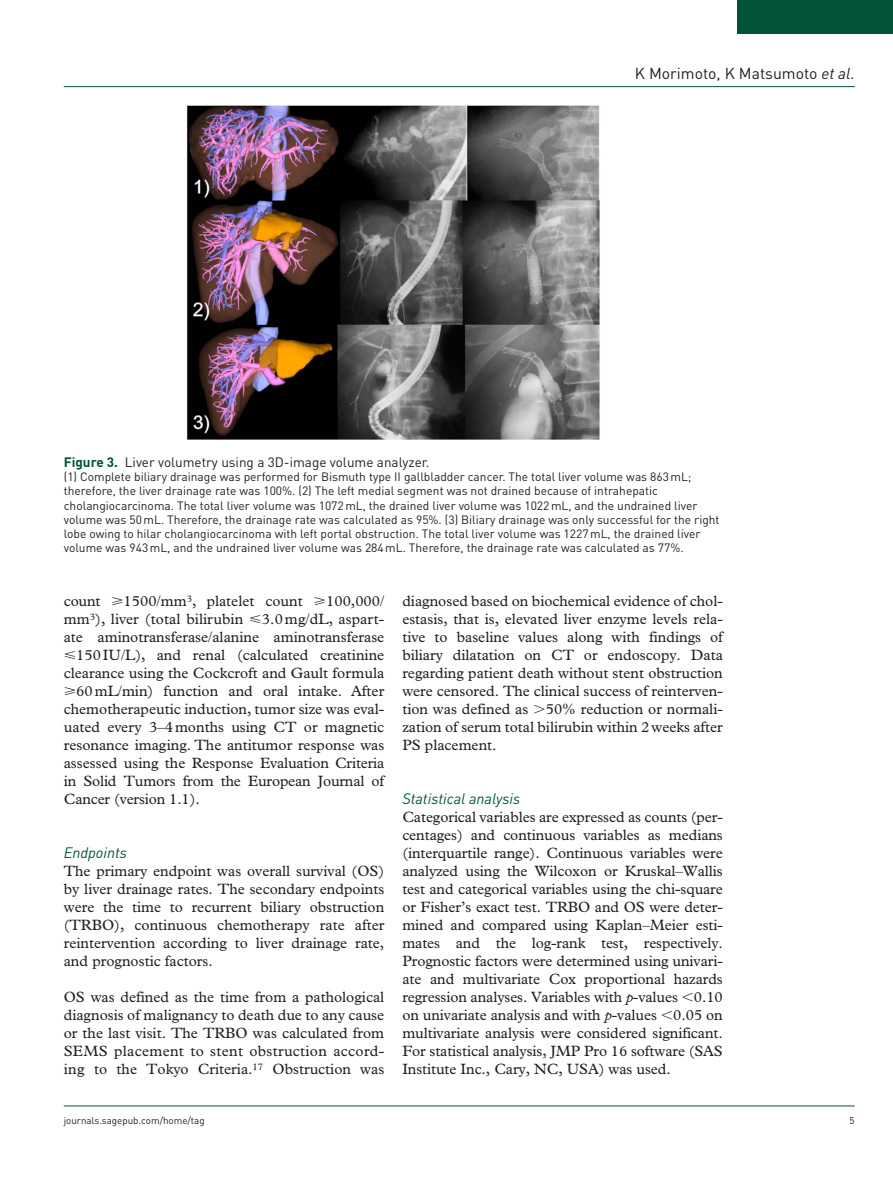
<style>
.page{position:relative;width:893px;height:1191px;background:#fff}
.page>*{position:absolute;margin:0;border:0;box-sizing:border-box;transform-origin:0 0}
.t1{font:15.75px "DIN";color:#231f20}
.t2{font:15px/18px "Plantin Std";color:#231f20;text-align:justify}
.t3{font:italic 15px "DIN";color:#015436}
.t4{font:13.5px "DIN";color:#231f20}
.t5{font:12px/14.2px "DIN";color:#231f20}
.t6{font:9.75px "DIN";color:#231f20}
.s1{font-style:italic}
.s2{font-weight:700;color:#015436}
</style>
<div class="page">
<hr style="left:64px;top:86px;width:791px;height:1px;background:#015436">
<hr style="left:64px;top:1105px;width:791px;height:1px;background:#015436">
<div style="left:738px;top:0;width:155px;height:34px;background:#015436"></div>
<img style="left:187px;top:106px;width:413px;height:333px">
<p class="t1" style="left:635px;top:63px;width:221px">K Morimoto, K Matsumoto <span class="s1">et al.</span></p>
<p class="t4" style="left:64px;top:453px;width:367px"><span class="s2">Figure 3.</span> Liver volumetry using a 3D-image volume analyzer.</p>
<p class="t5" style="left:64px;top:469px;width:657px">(1) Complete biliary drainage was performed for Bismuth type II gallbladder cancer. The total liver volume was 863mL; therefore, the liver drainage rate was 100%. (2) The left medial segment was not drained because of intrahepatic cholangiocarcinoma. The total liver volume was 1072mL, the drained liver volume was 1022mL, and the undrained liver volume was 50mL. Therefore, the drainage rate was calculated as 95%. (3) Biliary drainage was only successful for the right lobe owing to hilar cholangiocarcinoma with left portal obstruction. The total liver volume was 1227mL, the drained liver volume was 943mL, and the undrained liver volume was 284mL. Therefore, the drainage rate was calculated as 77%.</p>
<p class="t2" style="left:64px;top:592px;width:322px">count ⩾1500/mm<sup>3</sup>, platelet count ⩾100,000/ mm<sup>3</sup>), liver (total bilirubin ⩽3.0mg/dL, aspart&shy;ate aminotransferase/alanine aminotransferase ⩽150IU/L), and renal (calculated creatinine clearance using the Cockcroft and Gault formula ⩾60mL/min) function and oral intake. After chemotherapeutic induction, tumor size was eval&shy;uated every 3–4months using CT or magnetic resonance imaging. The antitumor response was assessed using the Response Evaluation Criteria in Solid Tumors from the European Journal of Cancer (version 1.1).</p>
<p class="t3" style="left:64px;top:843px;width:65px">Endpoints</p>
<p class="t2" style="left:64px;top:862px;width:322px">The primary endpoint was overall survival (OS) by liver drainage rates. The secondary endpoints were the time to recurrent biliary obstruction (TRBO), continuous chemotherapy rate after reintervention according to liver drainage rate, and prognostic factors.</p>
<p class="t2" style="left:64px;top:988px;width:322px">OS was defined as the time from a pathological diagnosis of malignancy to death due to any cause or the last visit. The TRBO was calculated from SEMS placement to stent obstruction accord&shy;ing to the Tokyo Criteria.<sup>17</sup> Obstruction was</p>
<p class="t2" style="left:402px;top:592px;width:322px">diagnosed based on biochemical evidence of chol&shy;estasis, that is, elevated liver enzyme levels rela&shy;tive to baseline values along with findings of biliary dilatation on CT or endoscopy. Data regarding patient death without stent obstruction were censored. The clinical success of reinterven&shy;tion was defined as 50% reduction or normali&shy;zation of serum total bilirubin within 2weeks after PS placement.</p>
<p class="t3" style="left:402px;top:789px;width:119px">Statistical analysis</p>
<p class="t2" style="left:402px;top:808px;width:322px">Categorical variables are expressed as counts (per&shy;centages) and continuous variables as medians (interquartile range). Continuous variables were analyzed using the Wilcoxon or Kruskal–Wallis test and categorical variables using the chi-square or Fisher’s exact test. TRBO and OS were deter&shy;mined and compared using Kaplan–Meier esti&shy;mates and the log-rank test, respectively.<br>Prognostic factors were determined using univari&shy;ate and multivariate Cox proportional hazards regression analyses. Variables with <span class="s1">p</span>-values 0.10 on univariate analysis and with <span class="s1">p</span>-values 0.05 on multivariate analysis were considered significant.<br>For statistical analysis, JMP Pro 16 software (SAS Institute Inc., Cary, NC, USA) was used.</p>
<p class="t6" style="left:64px;top:1114px;width:142px">journals.sagepub.com/home/tag</p>
<p class="t6" style="left:850px;top:1114px;width:7px">5</p>
</div>
